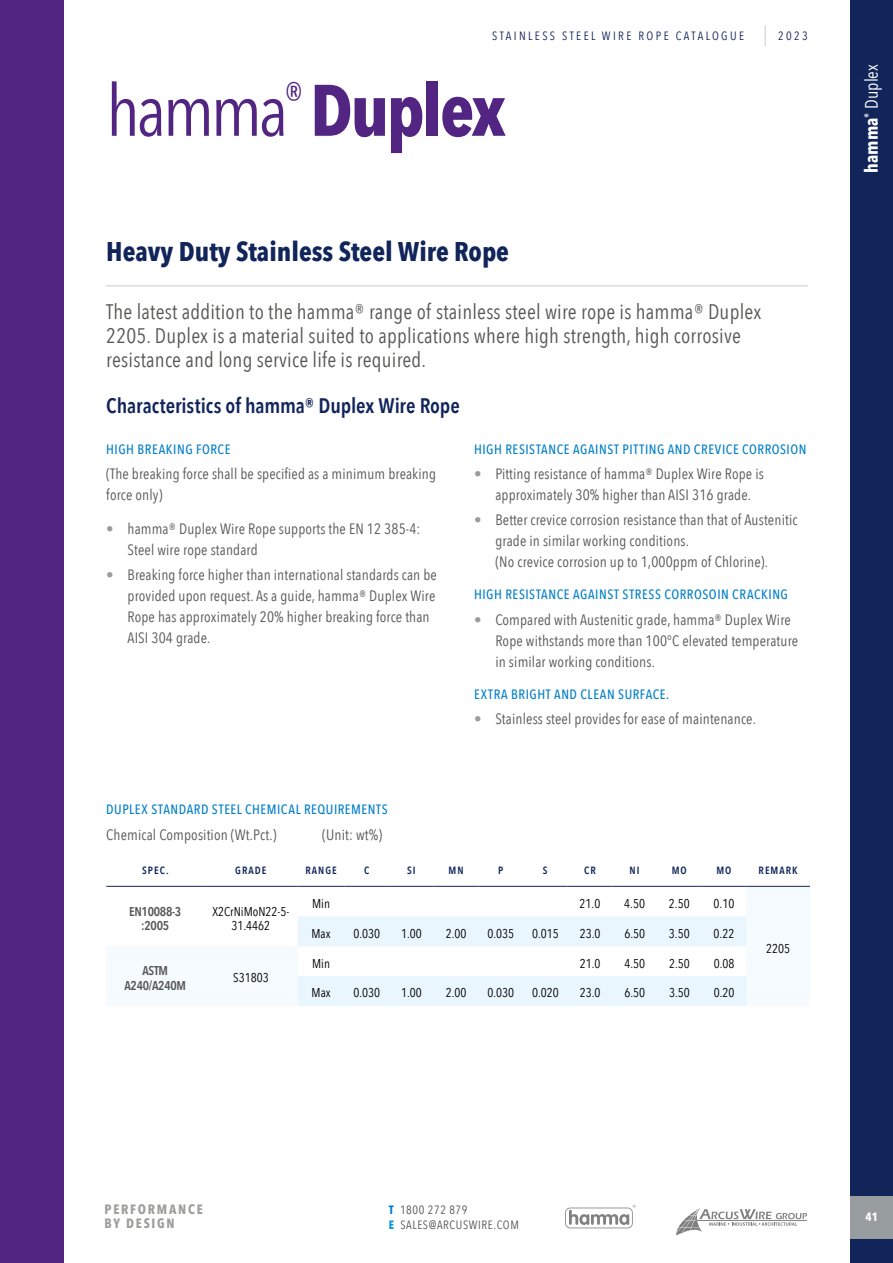
<style>
.page{position:relative;width:893px;height:1263px;background:#fff}
.page>*{position:absolute;margin:0;border:0;box-sizing:border-box;transform-origin:0 0}
.t1{font:700 72px "Avenir Next Condensed";letter-spacing:-.035em;color:#522583}
.t2{font:700 27px "Avenir Next Condensed";color:#11255b}
.t3{font:21px/24px "Avenir Next Condensed";letter-spacing:.01em;color:#575756}
.t4{font:600 21px "Avenir Next Condensed";letter-spacing:-.005em;color:#11255b}
.t5{font:18px "Avenir Next Condensed";color:#fff}
.t6{font:15px/21px "Avenir Next Condensed";letter-spacing:.01em;color:#575756}
.t7{font:500 13.5px "Avenir Next Condensed";letter-spacing:.04em;color:#007fc8}
.t8{font:700 13.5px/13.5px "Avenir Next Condensed";letter-spacing:.13em;color:#9d9d9c}
.t9{font:12.75px/14.2px "Avenir Next Condensed";color:#000;text-align:center}
.t10{font:600 12.75px/14.2px "Avenir Next Condensed";letter-spacing:-.02em;color:#575756;text-align:center}
.t11{font:12px "Avenir Next Condensed";letter-spacing:.2em;color:#11255b}
.t12{font:12px/15px "Avenir Next Condensed";letter-spacing:.05em;color:#575756}
.t13{font:700 12px "Avenir Next Condensed";color:#fff}
.t14{font:600 10.5px "Avenir Next Condensed";letter-spacing:.1em;color:#11255b}
.s1{font-weight:400}
.s2{color:#979c9e}
.s3{font-weight:700}
.s4{font-weight:700;color:#007fc8}
.s5{font-weight:700;color:#0095d4}
</style>
<div class="page">
<svg style="left:765px;top:25px;width:1px;height:21px"></svg>
<svg style="left:565px;top:1205px;width:70px;height:23px"></svg>
<svg style="left:676px;top:1208px;width:131px;height:27px"></svg>
<div style="left:850px;top:0;width:43px;height:1263px;background:#11255b"></div>
<div style="left:850px;top:1196px;width:43px;height:43px;background:#979c9e"></div>
<div style="left:0;top:0;width:64px;height:1263px;background:#522583"></div>
<svg style="left:298px;top:916px;width:448px;height:90px"></svg>
<hr style="left:106px;top:886px;width:98px;height:1px;background:#11255b">
<hr style="left:204px;top:886px;width:94px;height:1px;background:#11255b">
<hr style="left:298px;top:886px;width:46px;height:1px;background:#11255b">
<hr style="left:344px;top:886px;width:45px;height:1px;background:#11255b">
<hr style="left:389px;top:886px;width:45px;height:1px;background:#11255b">
<hr style="left:434px;top:886px;width:44px;height:1px;background:#11255b">
<hr style="left:478px;top:886px;width:45px;height:1px;background:#11255b">
<hr style="left:523px;top:886px;width:45px;height:1px;background:#11255b">
<hr style="left:568px;top:886px;width:44px;height:1px;background:#11255b">
<hr style="left:612px;top:886px;width:45px;height:1px;background:#11255b">
<hr style="left:657px;top:886px;width:45px;height:1px;background:#11255b">
<hr style="left:702px;top:886px;width:44px;height:1px;background:#11255b">
<hr style="left:746px;top:886px;width:64px;height:1px;background:#11255b">
<hr style="left:106px;top:285px;width:702px;height:1px;background:#cacbcc">
<p class="t11" style="left:492px;top:26px;width:253px">STAINLESS STEEL WIRE ROPE CATALOGUE</p>
<p class="t11" style="left:778px;top:26px;width:31px">2023</p>
<h1 class="t1" style="left:106px;top:66px;width:401px"><span class="s1">hamma</span><sup>®</sup> Duplex</h1>
<h2 class="t2" style="left:106px;top:235px;width:404px">Heavy Duty Stainless Steel Wire Rope</h2>
<h3 class="t3" style="left:106px;top:298px;width:657px">The latest addition to the hamma® range of stainless steel wire rope is hamma® Duplex<br>2205. Duplex is a material suited to applications where high strength, high corrosive resistance and long service life is required.</h3>
<h3 class="t4" style="left:106px;top:388px;width:355px">Characteristics of hamma® Duplex Wire Rope</h3>
<p class="t7" style="left:106px;top:441px;width:126px">HIGH BREAKING FORCE</p>
<p class="t6" style="left:106px;top:462px;width:331px">(The breaking force shall be specified as a minimum breaking force only)</p>
<p class="t6" style="left:128px;top:517px;width:294px;text-indent:-21px"><span class="s2">•</span> hamma® Duplex Wire Rope supports the EN 12 385-4:<br>Steel wire rope standard</p>
<p class="t6" style="left:128px;top:563px;width:311px;text-indent:-21px"><span class="s2">•</span> Breaking force higher than international standards can be provided upon request. As a guide, hamma® Duplex Wire Rope has approximately 20% higher breaking force than AISI 304 grade.</p>
<p class="t7" style="left:474px;top:441px;width:334px">HIGH RESISTANCE AGAINST PITTING AND CREVICE CORROSION</p>
<p class="t6" style="left:474px;top:462px;width:291px;text-align:center"><span class="s2">•</span> Pitting resistance of hamma® Duplex Wire Rope is approximately 30% higher than AISI 316 grade.</p>
<p class="t6" style="left:495px;top:509px;width:304px;text-indent:-21px"><span class="s2">•</span> Better crevice corrosion resistance than that of Austenitic grade in similar working conditions.<br>(No crevice corrosion up to 1,000ppm of Chlorine).</p>
<p class="t7" style="left:474px;top:586px;width:315px">HIGH RESISTANCE AGAINST STRESS CORROSOIN CRACKING</p>
<p class="t6" style="left:495px;top:608px;width:304px;text-indent:-21px"><span class="s2">•</span> Compared with Austenitic grade, hamma® Duplex Wire<br>Rope withstands more than 100°C elevated temperature in similar working conditions.</p>
<p class="t7" style="left:474px;top:686px;width:197px">EXTRA BRIGHT AND CLEAN SURFACE.</p>
<p class="t6" style="left:474px;top:707px;width:283px"><span class="s2">•</span> Stainless steel provides for ease of maintenance.</p>
<p class="t7" style="left:106px;top:801px;width:283px">DUPLEX STANDARD STEEL CHEMICAL REQUIREMENTS</p>
<p class="t6" style="left:106px;top:823px;width:172px">Chemical Composition (Wt.Pct.)</p>
<p class="t6" style="left:322px;top:823px;width:61px">(Unit: wt%)</p>
<p class="t14" style="left:142px;top:861px;width:28px">SPEC.</p>
<p class="t14" style="left:235px;top:861px;width:33px">GRADE</p>
<p class="t14" style="left:305px;top:861px;width:33px">RANGE</p>
<p class="t14" style="left:364px;top:861px;width:7px">C</p>
<p class="t14" style="left:407px;top:861px;width:10px">SI</p>
<p class="t14" style="left:448px;top:861px;width:17px">MN</p>
<p class="t14" style="left:498px;top:861px;width:7px">P</p>
<p class="t14" style="left:543px;top:861px;width:6px">S</p>
<p class="t14" style="left:584px;top:861px;width:13px">CR</p>
<p class="t14" style="left:630px;top:861px;width:11px">NI</p>
<p class="t14" style="left:672px;top:861px;width:17px">MO</p>
<p class="t14" style="left:716px;top:861px;width:17px">MO</p>
<p class="t14" style="left:758px;top:861px;width:41px">REMARK</p>
<p class="t10" style="left:129px;top:904px;width:54px">EN10088-3 :2005</p>
<p class="t9" style="left:212px;top:903px;width:78px">X2CrNiMoN22-5-<br>31.4462</p>
<p class="t9" style="left:312px;top:896px;width:19px">Min</p>
<p class="t9" style="left:580px;top:896px;width:22px">21.0</p>
<p class="t9" style="left:624px;top:896px;width:22px">4.50</p>
<p class="t9" style="left:669px;top:896px;width:22px">2.50</p>
<p class="t9" style="left:714px;top:896px;width:22px">0.10</p>
<p class="t9" style="left:311px;top:925px;width:21px">Max</p>
<p class="t9" style="left:353px;top:925px;width:28px">0.030</p>
<p class="t9" style="left:401px;top:925px;width:22px">1.00</p>
<p class="t9" style="left:446px;top:925px;width:22px">2.00</p>
<p class="t9" style="left:487px;top:925px;width:28px">0.035</p>
<p class="t9" style="left:532px;top:925px;width:28px">0.015</p>
<p class="t9" style="left:580px;top:925px;width:22px">23.0</p>
<p class="t9" style="left:624px;top:925px;width:22px">6.50</p>
<p class="t9" style="left:669px;top:925px;width:22px">3.50</p>
<p class="t9" style="left:714px;top:925px;width:22px">0.22</p>
<p class="t10" style="left:124px;top:963px;width:63px">ASTM<br>A240/A240M</p>
<p class="t9" style="left:233px;top:970px;width:37px">S31803</p>
<p class="t9" style="left:312px;top:955px;width:19px">Min</p>
<p class="t9" style="left:580px;top:955px;width:22px">21.0</p>
<p class="t9" style="left:624px;top:955px;width:22px">4.50</p>
<p class="t9" style="left:669px;top:955px;width:22px">2.50</p>
<p class="t9" style="left:714px;top:955px;width:22px">0.08</p>
<p class="t9" style="left:312px;top:985px;width:21px">Max</p>
<p class="t9" style="left:353px;top:985px;width:28px">0.030</p>
<p class="t9" style="left:401px;top:985px;width:22px">1.00</p>
<p class="t9" style="left:446px;top:985px;width:22px">2.00</p>
<p class="t9" style="left:487px;top:985px;width:28px">0.030</p>
<p class="t9" style="left:532px;top:985px;width:28px">0.020</p>
<p class="t9" style="left:580px;top:985px;width:22px">23.0</p>
<p class="t9" style="left:624px;top:985px;width:22px">6.50</p>
<p class="t9" style="left:669px;top:985px;width:22px">3.50</p>
<p class="t9" style="left:714px;top:985px;width:22px">0.20</p>
<p class="t9" style="left:766px;top:940px;width:25px">2205</p>
<p class="t5" style="left:856px;top:173px;width:110px;rotate:-90deg"><span class="s3">hamma</span><sup>®</sup> Duplex</p>
<p class="t8" style="left:105px;top:1202px;width:100px">PERFORMANCE<br>BY DESIGN</p>
<p class="t13" style="left:865px;top:1209px;width:14px">41</p>
<p class="t12" style="left:389px;top:1201px;width:132px"><span class="s4">T</span> 1800 272 879<br><span class="s5">E</span> SALES@ARCUSWIRE.COM</p>
</div>
